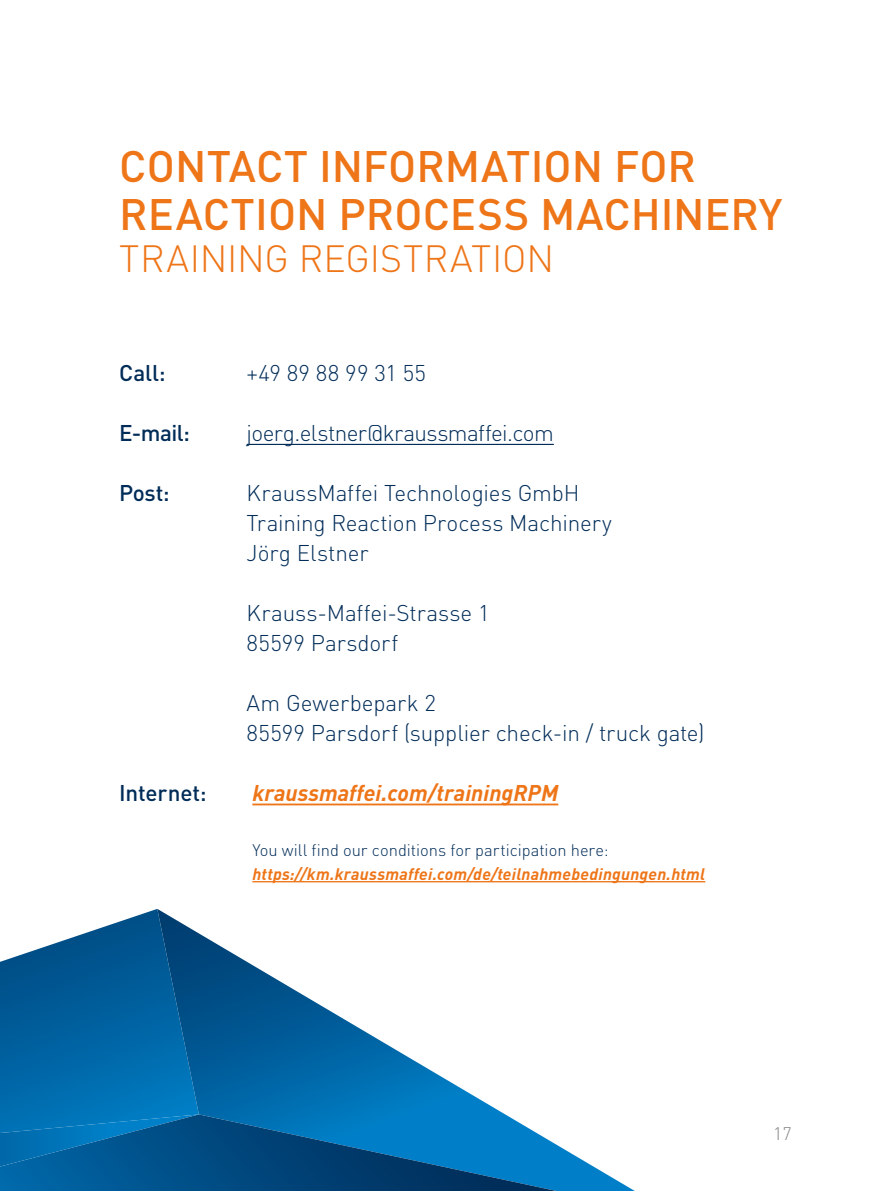
<style>
.page{position:relative;width:893px;height:1191px;background:#fff}
.page>*{position:absolute;margin:0;border:0;box-sizing:border-box;transform-origin:0 0}
.t1{font:500 43.5px/48px "DIN Pro";color:#ee7518}
.t2{font:300 37.5px "DIN Pro";color:#ee7518}
.t3{font:300 22.5px/30px "DIN Pro";letter-spacing:-.005em;color:#002c58}
.t4{font:300 22.5px "DIN Pro";letter-spacing:-.025em;color:#002c58}
.t5{font:italic 700 22.5px "DIN Pro";color:#ee7518}
.t6{font:500 22.5px "DIN Pro";letter-spacing:-.005em;color:#002c58}
.t7{font:300 18px "DIN Pro";color:#878787}
.t8{font:italic 700 16.5px "DIN Pro";letter-spacing:.015em;color:#ee7518}
.t9{font:300 16.5px "DIN Pro";color:#002c58}
</style>
<div class="page">
<svg style="left:0;top:909px;width:157px;height:205px;background:#2074aa"></svg>
<svg style="left:157px;top:909px;width:478px;height:282px"></svg>
<svg style="left:0;top:1114px;width:556px;height:77px;background:#05619e"></svg>
<hr style="left:247px;top:444px;width:307px;height:1px;background:#002c58">
<hr style="left:252px;top:803px;width:306px;height:2px;background:#ee7518">
<hr style="left:252px;top:881px;width:453px;height:1px;background:#ee7518">
<h1 class="t1" style="left:119px;top:140px;width:665px">CONTACT INFORMATION FOR<br>REACTION PROCESS MACHINERY</h1>
<h2 class="t2" style="left:119px;top:233px;width:436px">TRAINING REGISTRATION</h2>
<p class="t6" style="left:119px;top:358px;width:48px">Call:</p>
<p class="t3" style="left:247px;top:357px;width:181px">+49 89 88 99 31 55</p>
<p class="t6" style="left:119px;top:418px;width:72px">E-mail:</p>
<p class="t4" style="left:247px;top:418px;width:309px">joerg.elstner@kraussmaffei.com</p>
<p class="t6" style="left:119px;top:478px;width:52px">Post:</p>
<p class="t3" style="left:247px;top:477px;width:367px">KraussMaffei Technologies GmbH<br>Training Reaction Process Machinery<br>Jörg Elstner</p>
<p class="t3" style="left:247px;top:597px;width:244px">Krauss-Maffei-Strasse 1<br>85599 Parsdorf</p>
<p class="t3" style="left:247px;top:687px;width:459px">Am Gewerbepark 2<br>85599 Parsdorf (supplier check-in / truck gate)</p>
<p class="t6" style="left:119px;top:778px;width:89px">Internet:</p>
<p class="t5" style="left:252px;top:775px;width:307px">kraussmaffei.com/trainingRPM</p>
<p class="t9" style="left:252px;top:838px;width:358px">You will find our conditions for participation here:</p>
<p class="t8" style="left:252px;top:860px;width:454px">https://km.kraussmaffei.com/de/teilnahmebedingungen.html</p>
<p class="t7" style="left:773px;top:1121px;width:20px">17</p>
</div>
